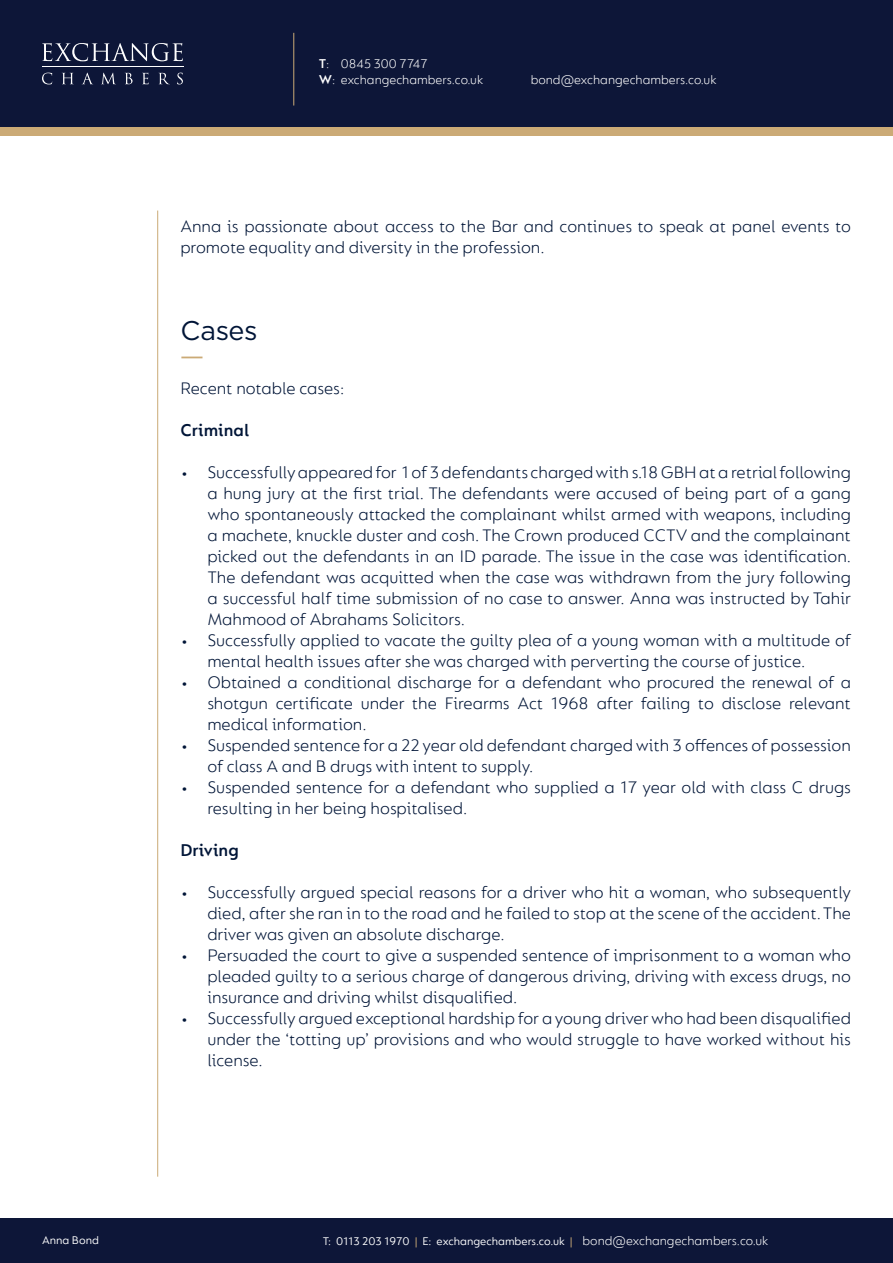
<style>
.page{position:relative;width:893px;height:1263px;background:#fff}
.page>*{position:absolute;margin:0;border:0;box-sizing:border-box;transform-origin:0 0}
.t1{font:27px "Gotham";letter-spacing:-.015em;color:#001537}
.t2{font:300 18px/21px "FS Lucas";color:#001537;text-align:justify}
.t3{font:600 18px "FS Lucas";color:#001537}
.t4{font:300 13.5px/16.2px "FS Lucas";color:#fff}
.t5{font:12px "FS Lucas";color:#fff}
.s1{font-weight:600}
.s2{color:#cbaa76}
</style>
<div class="page">
<div style="left:0;top:64px;width:893px;height:72px;background:#cbaa76"></div>
<div style="left:0;top:0;width:893px;height:127px;background:#0d1638"></div>
<div style="left:0;top:1219px;width:893px;height:44px;background:#0d1638"></div>
<hr style="left:42px;top:67px;width:142px;height:1px;background:#fff">
<svg style="left:42px;top:43px;width:141px;height:18px"></svg>
<svg style="left:42px;top:73px;width:10px;height:11px"></svg>
<svg style="left:62px;top:73px;width:11px;height:11px"></svg>
<svg style="left:82px;top:73px;width:11px;height:11px"></svg>
<svg style="left:102px;top:73px;width:13px;height:11px"></svg>
<svg style="left:125px;top:73px;width:8px;height:11px"></svg>
<svg style="left:142px;top:73px;width:7px;height:11px"></svg>
<svg style="left:159px;top:73px;width:10px;height:11px"></svg>
<svg style="left:177px;top:73px;width:6px;height:11px"></svg>
<hr style="left:293px;top:33px;width:1px;height:73px;background:#cbaa76">
<hr style="left:157px;top:211px;width:1px;height:966px;background:#cbaa76">
<svg style="left:181px;top:357px;width:21px;height:1px"></svg>
<p class="t4" style="left:319px;top:55px;width:166px"><span class="s1">T</span>: 0845 300 7747<br><span class="s1">W</span>: exchangechambers.co.uk</p>
<p class="t4" style="left:531px;top:71px;width:187px">bond@exchangechambers.co.uk</p>
<p class="t2" style="left:180px;top:215px;width:672px">Anna is passionate about access to the Bar and continues to speak at panel events to promote equality and diversity in the profession.</p>
<p class="t1" style="left:180px;top:313px;width:79px">Cases</p>
<p class="t2" style="left:180px;top:377px;width:165px">Recent notable cases:</p>
<p class="t3" style="left:180px;top:420px;width:70px">Criminal</p>
<p class="t2" style="left:207px;top:461px;width:645px;text-indent:-27px">• Successfully appeared for 1 of 3 defendants charged with s.18 GBH at a retrial following a hung jury at the first trial. The defendants were accused of being part of a gang who spontaneously attacked the complainant whilst armed with weapons, including a machete, knuckle duster and cosh. The Crown produced CCTV and the complainant picked out the defendants in an ID parade. The issue in the case was identification.<br>The defendant was acquitted when the case was withdrawn from the jury following a successful half time submission of no case to answer. Anna was instructed by Tahir Mahmood of Abrahams Solicitors.</p>
<p class="t2" style="left:207px;top:629px;width:645px;text-indent:-27px">• Successfully applied to vacate the guilty plea of a young woman with a multitude of mental health issues after she was charged with perverting the course of justice.</p>
<p class="t2" style="left:207px;top:671px;width:645px;text-indent:-27px">• Obtained a conditional discharge for a defendant who procured the renewal of a shotgun certificate under the Firearms Act 1968 after failing to disclose relevant medical information.</p>
<p class="t2" style="left:207px;top:734px;width:645px;text-indent:-27px">• Suspended sentence for a 22 year old defendant charged with 3 offences of possession of class A and B drugs with intent to supply.</p>
<p class="t2" style="left:207px;top:776px;width:645px;text-indent:-27px">• Suspended sentence for a defendant who supplied a 17 year old with class C drugs resulting in her being hospitalised.</p>
<p class="t3" style="left:180px;top:840px;width:60px">Driving</p>
<p class="t2" style="left:207px;top:881px;width:645px;text-indent:-27px">• Successfully argued special reasons for a driver who hit a woman, who subsequently died, after she ran in to the road and he failed to stop at the scene of the accident. The driver was given an absolute discharge.</p>
<p class="t2" style="left:207px;top:944px;width:645px;text-indent:-27px">• Persuaded the court to give a suspended sentence of imprisonment to a woman who pleaded guilty to a serious charge of dangerous driving, driving with excess drugs, no insurance and driving whilst disqualified.</p>
<p class="t2" style="left:207px;top:1007px;width:645px;text-indent:-27px">• Successfully argued exceptional hardship for a young driver who had been disqualified under the ‘totting up’ provisions and who would struggle to have worked without his license.</p>
<p class="t5" style="left:42px;top:1233px;width:58px">Anna Bond</p>
<p class="t5" style="left:323px;top:1235px;width:252px">T: 0113 203 1970 <span class="s2">|</span> E: exchangechambers.co.uk <span class="s2">|</span></p>
<p class="t4" style="left:583px;top:1233px;width:187px">bond@exchangechambers.co.uk</p>
</div>
